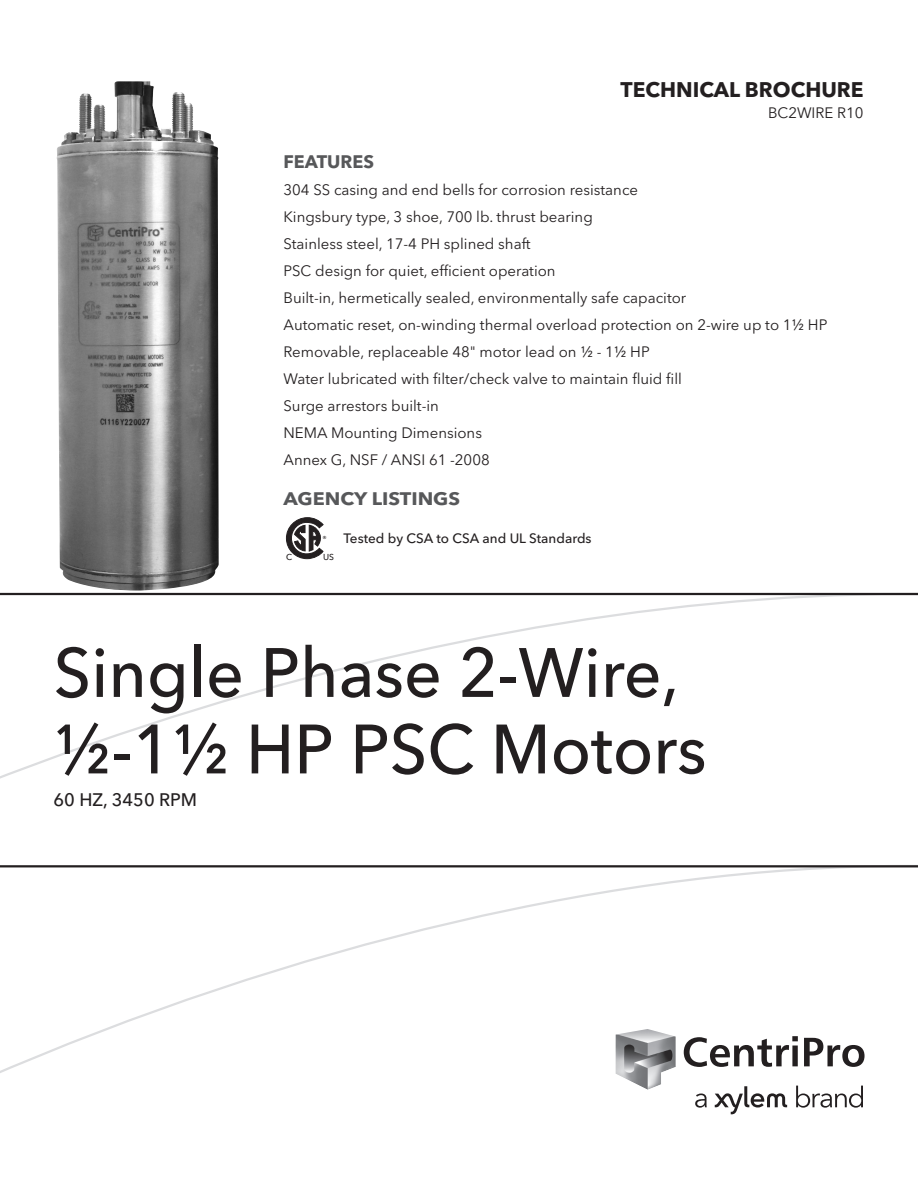
<style>
.page{position:relative;width:918px;height:1188px;background:#fff}
.page>*{position:absolute;margin:0;border:0;box-sizing:border-box;transform-origin:0 0}
.t1{font:500 69px/76.5px "Avenir Next LT Pro";color:#231f20;scale:.96 1}
.t2{font:700 21px "Avenir Next LT Pro";color:#231f20}
.t3{font:700 18px "Avenir Next LT Pro";color:#57585a;scale:1.1 1}
.t4{font:500 18px "Avenir Next LT Pro";color:#231f20}
.t5{font:700 18px "Avenir Next LT Pro";color:#57585a}
.t6{font:15px "Avenir Next LT Pro";color:#231f20}
.t7{font:500 13.5px "Avenir Next LT Pro";color:#231f20}
.t8{font:500 8.55px "Avenir Next LT Pro";color:#231f20}
.t9{font:500 7.2px "Avenir Next LT Pro";color:#231f20}
</style>
<div class="page">
<svg style="left:286px;top:518px;width:37px;height:41px"></svg>
<img style="left:56px;top:81px;width:163px;height:510px">
<svg style="left:0;top:592px;width:918px;height:482px"></svg>
<hr style="left:0;top:593px;width:918px;height:2px;background:#231f20">
<hr style="left:0;top:865px;width:918px;height:2px;background:#231f20">
<svg style="left:684px;top:1036px;width:114px;height:31px"></svg>
<svg style="left:804px;top:1038px;width:61px;height:29px"></svg>
<svg style="left:695px;top:1094px;width:12px;height:14px"></svg>
<svg style="left:796px;top:1086px;width:67px;height:22px"></svg>
<svg style="left:715px;top:1086px;width:72px;height:28px"></svg>
<img style="left:616px;top:1029px;width:60px;height:61px">
<p class="t2" style="left:621px;top:77px;width:244px">TECHNICAL BROCHURE</p>
<p class="t6" style="left:768px;top:104px;width:97px">BC2WIRE R10</p>
<p class="t5" style="left:284px;top:151px;width:92px">FEATURES</p>
<p class="t6" style="left:284px;top:181px;width:356px">304 SS casing and end bells for corrosion resistance</p>
<p class="t6" style="left:284px;top:208px;width:311px">Kingsbury type, 3 shoe, 700 lb. thrust bearing</p>
<p class="t6" style="left:284px;top:235px;width:249px">Stainless steel, 17-4 PH splined shaft</p>
<p class="t6" style="left:284px;top:262px;width:274px">PSC design for quiet, efficient operation</p>
<p class="t6" style="left:284px;top:289px;width:404px">Built-in, hermetically sealed, environmentally safe capacitor</p>
<p class="t6" style="left:284px;top:316px;width:545px">Automatic reset, on-winding thermal overload protection on 2-wire up to 1½ HP</p>
<p class="t6" style="left:284px;top:343px;width:368px">Removable, replaceable 48" motor lead on ½ - 1½ HP</p>
<p class="t6" style="left:284px;top:370px;width:400px">Water lubricated with filter/check valve to maintain fluid fill</p>
<p class="t6" style="left:284px;top:397px;width:157px">Surge arrestors built-in</p>
<p class="t6" style="left:284px;top:424px;width:200px">NEMA Mounting Dimensions</p>
<p class="t6" style="left:284px;top:451px;width:208px">Annex G, NSF / ANSI 61 -2008</p>
<p class="t3" style="left:284px;top:488px;width:162px">AGENCY LISTINGS</p>
<p class="t9" style="left:323px;top:535px;width:6px">®</p>
<p class="t7" style="left:344px;top:530px;width:249px">Tested by CSA to CSA and UL Standards</p>
<p class="t8" style="left:286px;top:552px;width:8px">C</p>
<p class="t8" style="left:323px;top:552px;width:12px">US</p>
<p class="t1" style="left:54px;top:634px;width:682px">Single Phase 2-Wire, ½-1½ HP PSC Motors</p>
<p class="t4" style="left:54px;top:789px;width:145px">60 HZ, 3450 RPM</p>
</div>
